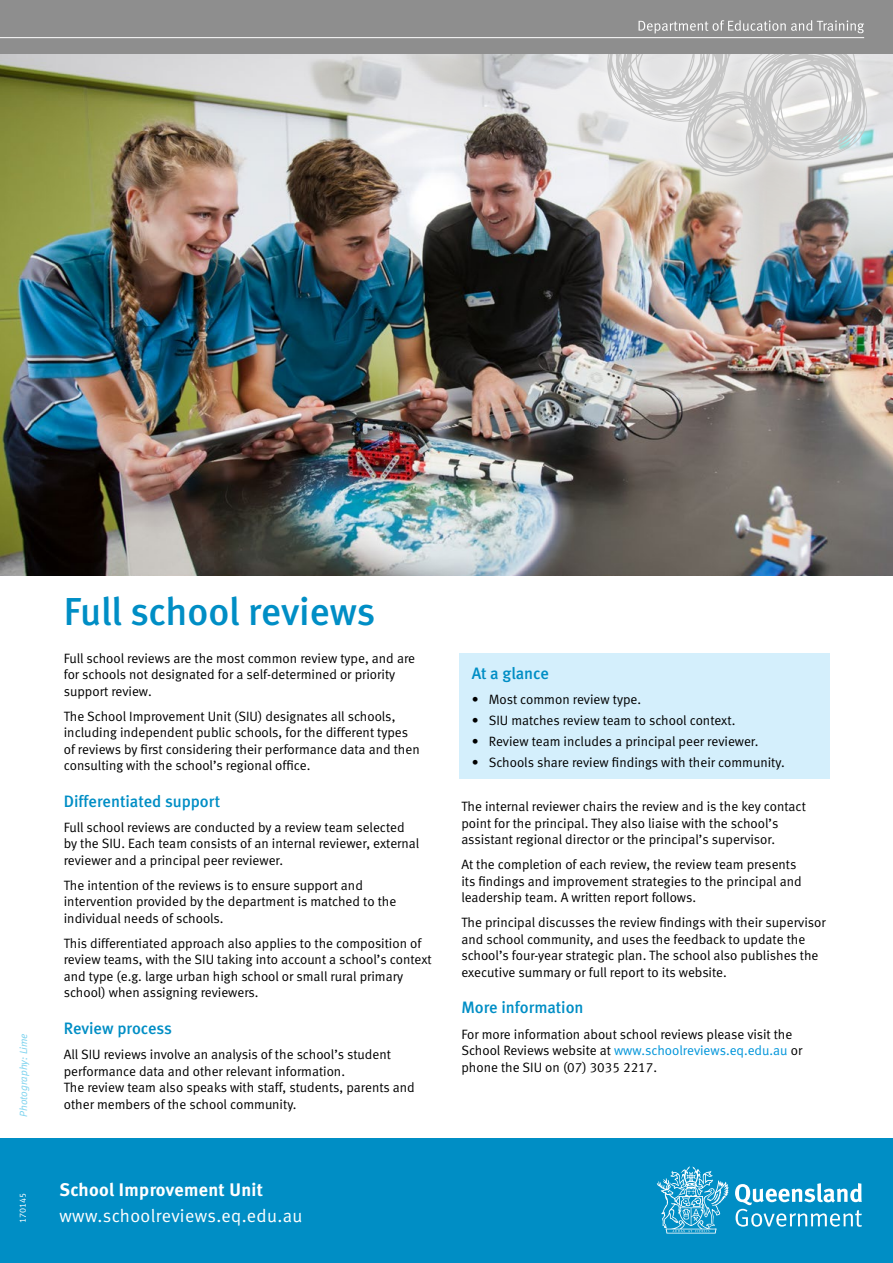
<style>
.page{position:relative;width:893px;height:1263px;background:#fff}
.page>*{position:absolute;margin:0;border:0;box-sizing:border-box;transform-origin:0 0}
.t1{font:39px "Meta Medium LF";letter-spacing:-.005em;color:#008ec5}
.t2{font:18.15px "Meta Normal LF";letter-spacing:.02em;color:#fff}
.t3{font:18.15px "Meta Bold LF";letter-spacing:.02em;color:#fff}
.t4{font:16.5px "Meta Medium LF";color:#008ec5}
.t5{font:13.5px/16.5px "Meta Normal LF";color:#000}
.t6{font:italic 10.5px "Meta Normal LF";color:#7bd2ee}
.t7{font:9px "Meta Normal LF";color:#fff}
.s1{color:#0095da}
</style>
<div class="page">
<img style="left:0;top:53px;width:893px;height:522px">
<div style="left:0;top:1138px;width:893px;height:125px;background:#008ec5"></div>
<svg style="left:735px;top:1183px;width:127px;height:44px"></svg>
<svg style="left:657px;top:1166px;width:71px;height:67px"></svg>
<div style="left:592px;top:38px;width:291px;height:154px;background:#fff;opacity:.5"></div>
<svg style="left:607px;top:53px;width:260px;height:124px"></svg>
<div style="left:459px;top:654px;width:370px;height:125px;background:#d4effc"></div>
<div style="left:0;top:0;width:893px;height:53px;background:#8e8e8e"></div>
<hr style="left:0;top:37px;width:864px;height:1px;background:#fff">
<svg style="left:639px;top:20px;width:225px;height:14px"></svg>
<p class="t6" style="left:17px;top:1117px;width:85px;rotate:-90deg">Photography: Lime</p>
<p class="t7" style="left:18px;top:1223px;width:32px;rotate:-90deg">170145</p>
<h1 class="t1" style="left:64px;top:589px;width:313px">Full school reviews</h1>
<p class="t5" style="left:64px;top:649px;width:353px">Full school reviews are the most common review type, and are for schools not designated for a self-determined or priority support review.</p>
<p class="t5" style="left:64px;top:707px;width:357px">The School Improvement Unit (SIU) designates all schools, including independent public schools, for the different types of reviews by first considering their performance data and then consulting with the school’s regional office.</p>
<p class="t4" style="left:64px;top:792px;width:158px">Differentiated support</p>
<p class="t5" style="left:64px;top:819px;width:357px">Full school reviews are conducted by a review team selected by the SIU. Each team consists of an internal reviewer, external reviewer and a principal peer reviewer.</p>
<p class="t5" style="left:64px;top:877px;width:334px">The intention of the reviews is to ensure support and intervention provided by the department is matched to the individual needs of schools.</p>
<p class="t5" style="left:64px;top:935px;width:369px">This differentiated approach also applies to the composition of review teams, with the SIU taking into account a school’s context and type (e.g. large urban high school or small rural primary school) when assigning reviewers.</p>
<p class="t4" style="left:64px;top:1019px;width:110px">Review process</p>
<p class="t5" style="left:64px;top:1046px;width:353px">All SIU reviews involve an analysis of the school’s student performance data and other relevant information.<br>The review team also speaks with staff, students, parents and other members of the school community.</p>
<h2 class="t3" style="left:59px;top:1178px;width:205px">School Improvement Unit</h2>
<h2 class="t2" style="left:59px;top:1206px;width:244px">www.schoolreviews.eq.edu.au</h2>
<p class="t4" style="left:472px;top:664px;width:79px">At a glance</p>
<p class="t5" style="left:472px;top:691px;width:171px">• Most common review type.</p>
<p class="t5" style="left:472px;top:712px;width:265px">• SIU matches review team to school context.</p>
<p class="t5" style="left:472px;top:733px;width:288px">• Review team includes a principal peer reviewer.</p>
<p class="t5" style="left:472px;top:753px;width:315px">• Schools share review findings with their community.</p>
<p class="t5" style="left:461px;top:798px;width:346px">The internal reviewer chairs the review and is the key contact point for the principal. They also liaise with the school’s assistant regional director or the principal’s supervisor.</p>
<p class="t5" style="left:461px;top:856px;width:342px">At the completion of each review, the review team presents its findings and improvement strategies to the principal and leadership team. A written report follows.</p>
<p class="t5" style="left:461px;top:914px;width:366px">The principal discusses the review findings with their supervisor and school community, and uses the feedback to update the school’s four-year strategic plan. The school also publishes the executive summary or full report to its website.</p>
<p class="t4" style="left:461px;top:998px;width:124px">More information</p>
<p class="t5" style="left:461px;top:1025px;width:342px">For more information about school reviews please visit the<br>School Reviews website at <span class="s1">www.schoolreviews.eq.edu.au</span> or phone the SIU on (07) 3035 2217.</p>
</div>
